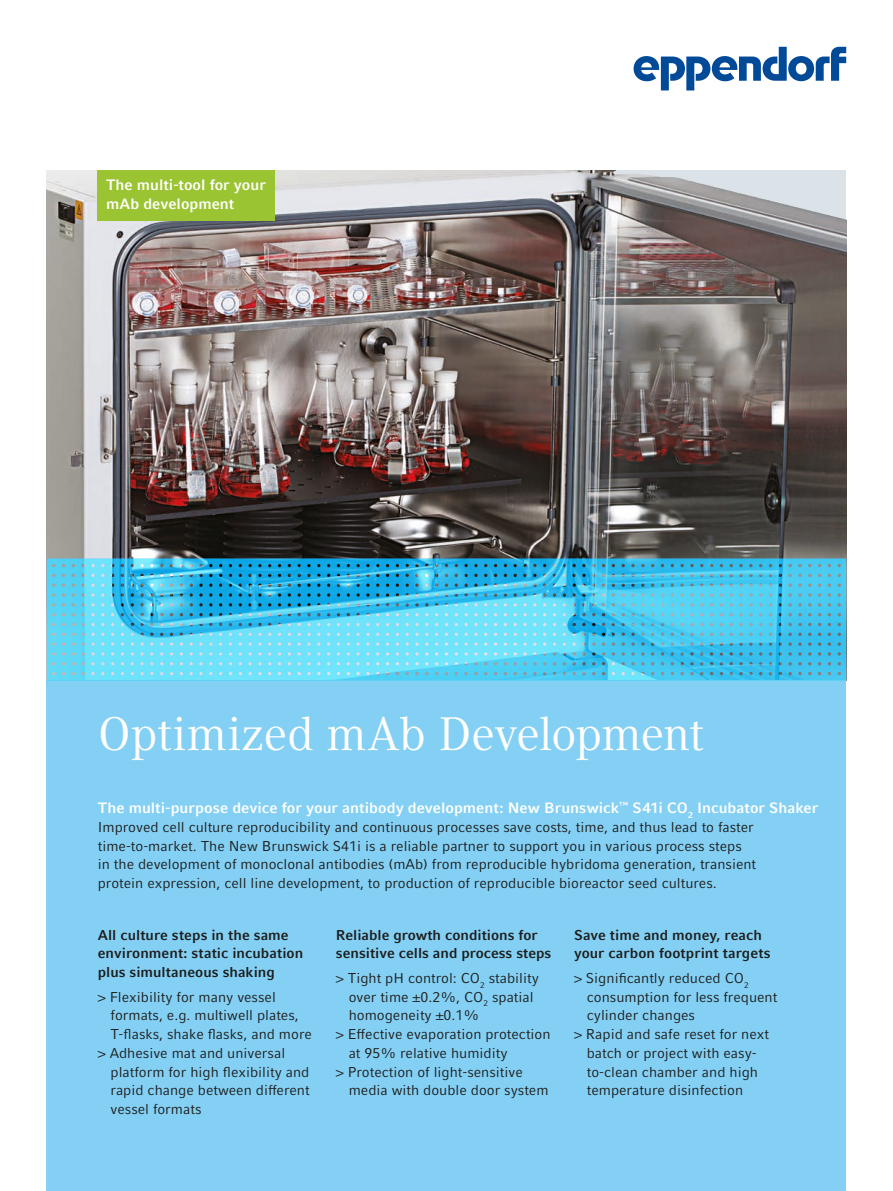
<style>
.page{position:relative;width:893px;height:1191px;background:#fff}
.page>*{position:absolute;margin:0;border:0;box-sizing:border-box;transform-origin:0 0}
.t1{font:46.5px "Compatil Textfor Eppendorf";letter-spacing:-.015em;color:#fff}
.t2{font:700 15px/19.5px "Compatil Factfor Eppendorf";color:#fff}
.t3{font:14.25px/18.8px "Compatil Factfor Eppendorf";color:#1d1d1b}
.t4{font:700 14.25px/18.8px "Compatil Factfor Eppendorf";color:#1d1d1b}
</style>
<div class="page">
<img style="left:47px;top:170px;width:799px;height:388px">
<div style="left:47px;top:680px;width:799px;height:511px;background:#84d0f5"></div>
<svg style="left:47px;top:558px;width:799px;height:122px;background:#50c7ea"></svg>
<div style="left:98px;top:170px;width:177px;height:51px;background:#9bc432"></div>
<svg style="left:634px;top:47px;width:212px;height:43px"></svg>
<p class="t2" style="left:106px;top:175px;width:161px">The multi-tool for your mAb development</p>
<h1 class="t1" style="left:98px;top:707px;width:607px">Optimized mAb Development</h1>
<p class="t2" style="left:98px;top:798px;width:722px">The multi-purpose device for your antibody development: New Brunswick<sup>™</sup> S41i CO<sub>2</sub> Incubator Shaker</p>
<p class="t3" style="left:98px;top:817px;width:660px">Improved cell culture reproducibility and continuous processes save costs, time, and thus lead to faster time-to-market. The New Brunswick S41i is a reliable partner to support you in various process steps in the development of monoclonal antibodies (mAb) from reproducible hybridoma generation, transient protein expression, cell line development, to production of reproducible bioreactor seed cultures.</p>
<p class="t4" style="left:98px;top:925px;width:207px">All culture steps in the same environment: static incubation plus simultaneous shaking</p>
<p class="t3" style="left:98px;top:987px;width:180px">&gt; Flexibility for many vessel</p>
<p class="t3" style="left:111px;top:1006px;width:190px">formats, e.g. multiwell plates,</p>
<p class="t3" style="left:111px;top:1025px;width:203px">T-flasks, shake flasks, and more</p>
<p class="t3" style="left:98px;top:1043px;width:189px">&gt; Adhesive mat and universal</p>
<p class="t3" style="left:111px;top:1062px;width:200px">platform for high flexibility and</p>
<p class="t3" style="left:111px;top:1081px;width:201px">rapid change between different</p>
<p class="t3" style="left:111px;top:1099px;width:92px">vessel formats</p>
<p class="t4" style="left:574px;top:925px;width:198px">Save time and money, reach your carbon footprint targets</p>
<p class="t3" style="left:574px;top:968px;width:176px">&gt; Significantly reduced CO<sub>2</sub></p>
<p class="t3" style="left:587px;top:987px;width:192px">consumption for less frequent</p>
<p class="t3" style="left:587px;top:1006px;width:110px">cylinder changes</p>
<p class="t3" style="left:574px;top:1025px;width:197px">&gt; Rapid and safe reset for next</p>
<p class="t3" style="left:587px;top:1043px;width:171px">batch or project with easy-</p>
<p class="t3" style="left:587px;top:1062px;width:173px">to-clean chamber and high</p>
<p class="t3" style="left:587px;top:1081px;width:158px">temperature disinfection</p>
<p class="t4" style="left:336px;top:925px;width:217px">Reliable growth conditions for sensitive cells and process steps</p>
<p class="t3" style="left:336px;top:968px;width:204px">&gt; Tight pH control: CO<sub>2</sub> stability</p>
<p class="t3" style="left:349px;top:987px;width:186px">over time ±0.2%, CO<sub>2</sub> spatial</p>
<p class="t3" style="left:349px;top:1006px;width:132px">homogeneity ±0.1%</p>
<p class="t3" style="left:336px;top:1025px;width:216px">&gt; Effective evaporation protection</p>
<p class="t3" style="left:349px;top:1043px;width:160px">at 95% relative humidity</p>
<p class="t3" style="left:336px;top:1062px;width:188px">&gt; Protection of light-sensitive</p>
<p class="t3" style="left:349px;top:1081px;width:201px">media with double door system</p>
</div>
